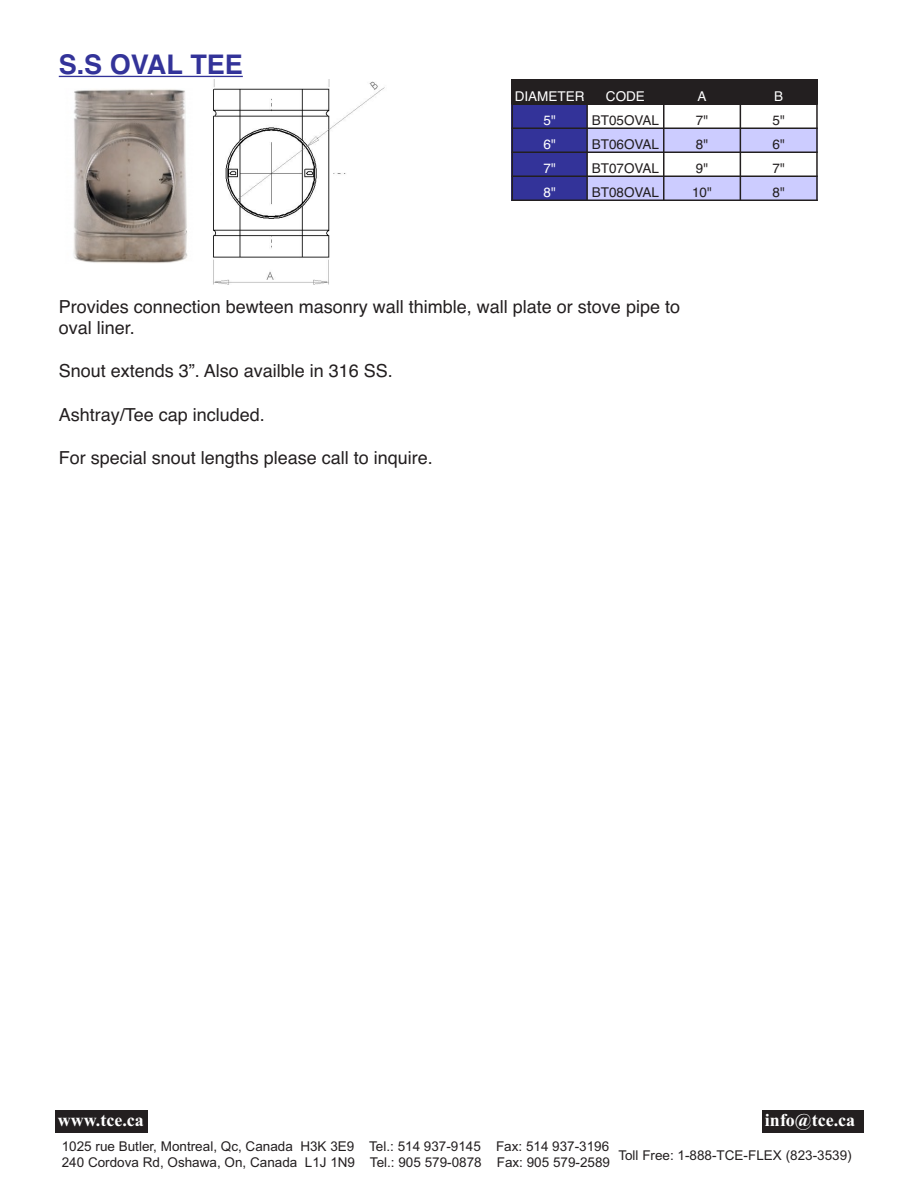
<style>
.page{position:relative;width:918px;height:1188px;background:#fff}
.page>*{position:absolute;margin:0;border:0;box-sizing:border-box;transform-origin:0 0}
.t1{font:700 27px "Helvetica";color:#339}
.t2{font:18px/21.6px "Helvetica";color:#231f20}
.t3{font:700 18px "Times New Roman";color:#fff}
.t4{font:13.5px "Arial";color:#231f20}
.t5{font:13.5px "Helvetica";color:#231f20}
.t6{font:13.5px "Helvetica";color:#fff}
</style>
<div class="page">
<div style="left:55px;top:1111px;width:93px;height:22px;background:#231f20"></div>
<div style="left:762px;top:1111px;width:101px;height:22px;background:#231f20"></div>
<img style="left:73px;top:89px;width:115px;height:174px">
<hr style="left:59px;top:76px;width:184px;height:1px;background:#339">
<img style="left:213px;top:80px;width:172px;height:204px">
<div style="left:512px;top:80px;width:75px;height:24px;background:#231f20"></div>
<div style="left:587px;top:80px;width:77px;height:24px;background:#231f20"></div>
<div style="left:664px;top:80px;width:76px;height:24px;background:#231f20"></div>
<div style="left:740px;top:80px;width:78px;height:24px;background:#231f20"></div>
<div style="left:512px;top:104px;width:75px;height:24px;background:#339"></div>
<div style="left:512px;top:128px;width:75px;height:24px;background:#339"></div>
<div style="left:587px;top:128px;width:77px;height:24px;background:#ccf"></div>
<div style="left:664px;top:128px;width:76px;height:24px;background:#ccf"></div>
<div style="left:740px;top:128px;width:78px;height:24px;background:#ccf"></div>
<div style="left:512px;top:152px;width:75px;height:24px;background:#339"></div>
<div style="left:512px;top:176px;width:75px;height:25px;background:#339"></div>
<div style="left:587px;top:176px;width:77px;height:25px;background:#ccf"></div>
<div style="left:664px;top:176px;width:76px;height:25px;background:#ccf"></div>
<div style="left:740px;top:176px;width:78px;height:25px;background:#ccf"></div>
<hr style="left:512px;top:80px;width:1px;height:121px;background:#231f20">
<hr style="left:586px;top:80px;width:2px;height:121px;background:#231f20">
<hr style="left:663px;top:80px;width:2px;height:121px;background:#231f20">
<hr style="left:740px;top:80px;width:1px;height:121px;background:#231f20">
<hr style="left:816px;top:80px;width:2px;height:121px;background:#231f20">
<hr style="left:512px;top:104px;width:306px;height:1px;background:#231f20">
<hr style="left:512px;top:128px;width:306px;height:1px;background:#231f20">
<hr style="left:512px;top:152px;width:306px;height:1px;background:#231f20">
<hr style="left:512px;top:176px;width:306px;height:1px;background:#231f20">
<hr style="left:512px;top:200px;width:306px;height:1px;background:#231f20">
<p class="t1" style="left:59px;top:55px;width:186px">S.S OVAL TEE</p>
<p class="t6" style="left:515px;top:92px;width:71px">DIAMETER</p>
<p class="t6" style="left:606px;top:92px;width:41px">CODE</p>
<p class="t6" style="left:698px;top:92px;width:11px">A</p>
<p class="t6" style="left:774px;top:92px;width:11px">B</p>
<p class="t6" style="left:544px;top:116px;width:14px">5"</p>
<p class="t5" style="left:592px;top:116px;width:69px">BT05OVAL</p>
<p class="t5" style="left:696px;top:116px;width:14px">7"</p>
<p class="t5" style="left:773px;top:116px;width:14px">5"</p>
<p class="t6" style="left:544px;top:140px;width:14px">6"</p>
<p class="t5" style="left:592px;top:140px;width:69px">BT06OVAL</p>
<p class="t5" style="left:696px;top:140px;width:14px">8"</p>
<p class="t5" style="left:773px;top:140px;width:14px">6"</p>
<p class="t6" style="left:544px;top:164px;width:14px">7"</p>
<p class="t5" style="left:592px;top:164px;width:69px">BT07OVAL</p>
<p class="t5" style="left:696px;top:164px;width:14px">9"</p>
<p class="t5" style="left:773px;top:164px;width:14px">7"</p>
<p class="t6" style="left:544px;top:188px;width:14px">8"</p>
<p class="t5" style="left:592px;top:188px;width:69px">BT08OVAL</p>
<p class="t5" style="left:692px;top:188px;width:21px">10"</p>
<p class="t5" style="left:773px;top:188px;width:14px">8"</p>
<p class="t2" style="left:59px;top:297px;width:623px">Provides connection bewteen masonry wall thimble, wall plate or stove pipe to oval liner.</p>
<p class="t2" style="left:59px;top:362px;width:336px">Snout extends 3”. Also availble in 316 SS.</p>
<p class="t2" style="left:59px;top:405px;width:208px">Ashtray/Tee cap included.</p>
<p class="t2" style="left:59px;top:448px;width:376px">For special snout lengths please call to inquire.</p>
<p class="t3" style="left:58px;top:1109px;width:87px">www.tce.ca</p>
<p class="t3" style="left:765px;top:1109px;width:92px">info@tce.ca</p>
<p class="t4" style="left:618px;top:1147px;width:235px">Toll Free: 1-888-TCE-FLEX (823-3539)</p>
<p class="t4" style="left:62px;top:1139px;width:549px">1025 rue Butler, Montreal, Qc, Canada H3K 3E9 Tel.: 514 937-9145 Fax: 514 937-3196</p>
<p class="t4" style="left:62px;top:1155px;width:550px">240 Cordova Rd, Oshawa, On, Canada L1J 1N9 Tel.: 905 579-0878 Fax: 905 579-2589</p>
</div>
